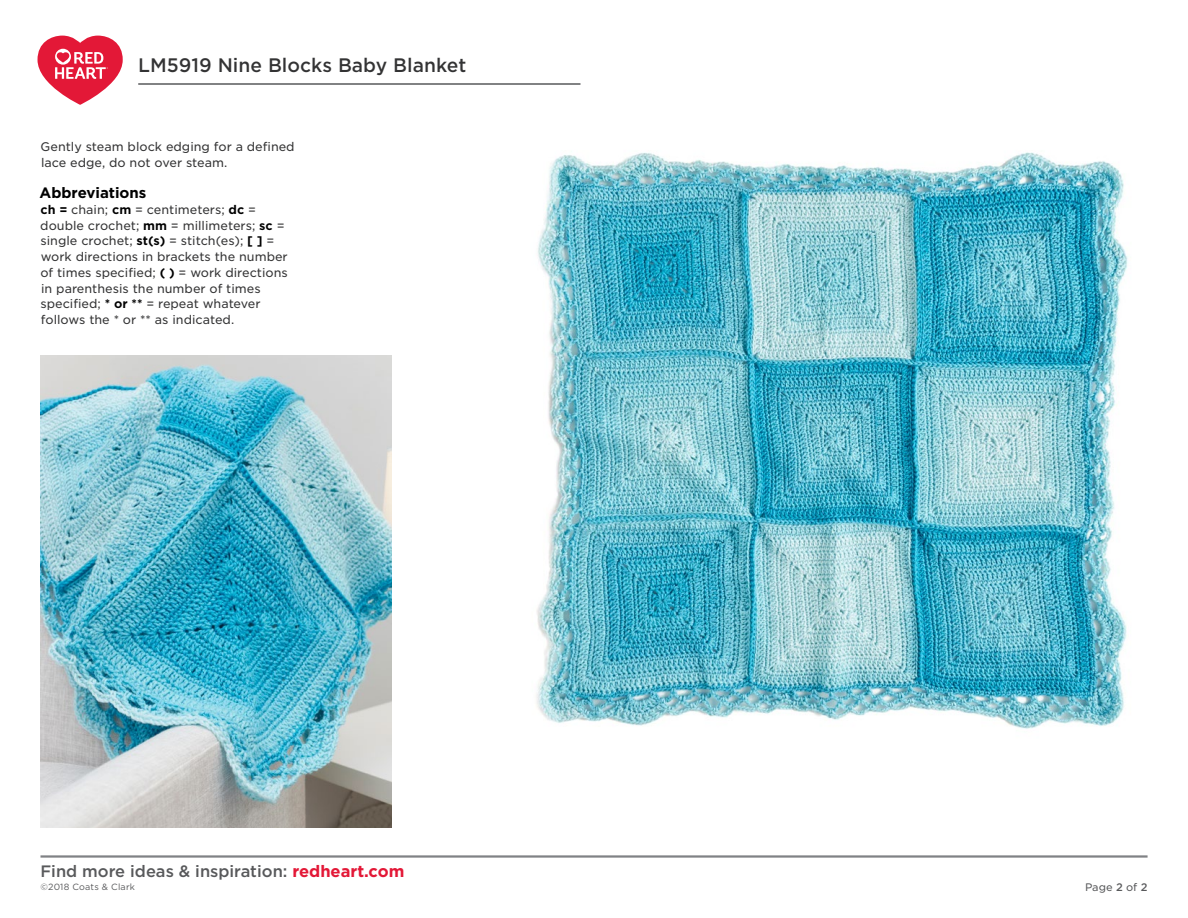
<style>
.page{position:relative;width:1188px;height:918px;background:#fff}
.page>*{position:absolute;margin:0;border:0;box-sizing:border-box;transform-origin:0 0}
._2nd_Page_Jump_Text{font:500 18.75px "Gotham S Sm";color:#333334}
.t1{font:500 16.5px "Gotham";color:#58595b}
.Main_Body_Text{font:700 15px "Gotham";color:#000}
.Main_Body_Text-2{font:12px/15.8px "Gotham S Sm";color:#333334}
.t2{font:10.5px "Gotham S Sm";color:#58595b}
.t3{font:9px "Gotham";letter-spacing:.02em;color:#58595b}
.s1{font-weight:700;color:#000}
.s2{font-weight:700;color:#e31837}
.s3{font-weight:500}
</style>
<div class="page">
<hr style="left:40px;top:855px;width:1108px;height:3px;background:#808285">
<hr style="left:138px;top:83px;width:442px;height:2px;background:#58595b">
<svg style="left:38px;top:36px;width:85px;height:69px"></svg>
<img style="left:41px;top:356px;width:351px;height:472px">
<img style="left:537px;top:152px;width:591px;height:577px">
<p class="_2nd_Page_Jump_Text" style="left:138px;top:52px;width:330px">LM5919 Nine Blocks Baby Blanket</p>
<p class="Main_Body_Text-2" style="left:41px;top:138px;width:256px">Gently steam block edging for a defined lace edge, do not over steam.</p>
<p class="Main_Body_Text" style="left:40px;top:183px;width:108px">Abbreviations</p>
<p class="Main_Body_Text-2" style="left:40px;top:201px;width:249px"><span class="s1">ch =</span> chain; <span class="s1">cm</span> = centimeters; <span class="s1">dc</span> = double crochet; <span class="s1">mm</span> = millimeters; <span class="s1">sc</span> = single crochet; <span class="s1">st(s)</span> = stitch(es); <span class="s1">[ ]</span> = work directions in brackets the number of times specified; <span class="s1">( )</span> = work directions in parenthesis the number of times specified; <span class="s1">* or **</span> = repeat whatever follows the * or ** as indicated.</p>
<h2 class="t1" style="left:40px;top:860px;width:365px">Find more ideas &amp; inspiration: <span class="s2">redheart.com</span></h2>
<p class="t3" style="left:40px;top:882px;width:96px">©2018 Coats &amp; Clark</p>
<p class="t2" style="left:1085px;top:880px;width:64px">Page <span class="s3">2</span> of <span class="s3">2</span></p>
</div>
